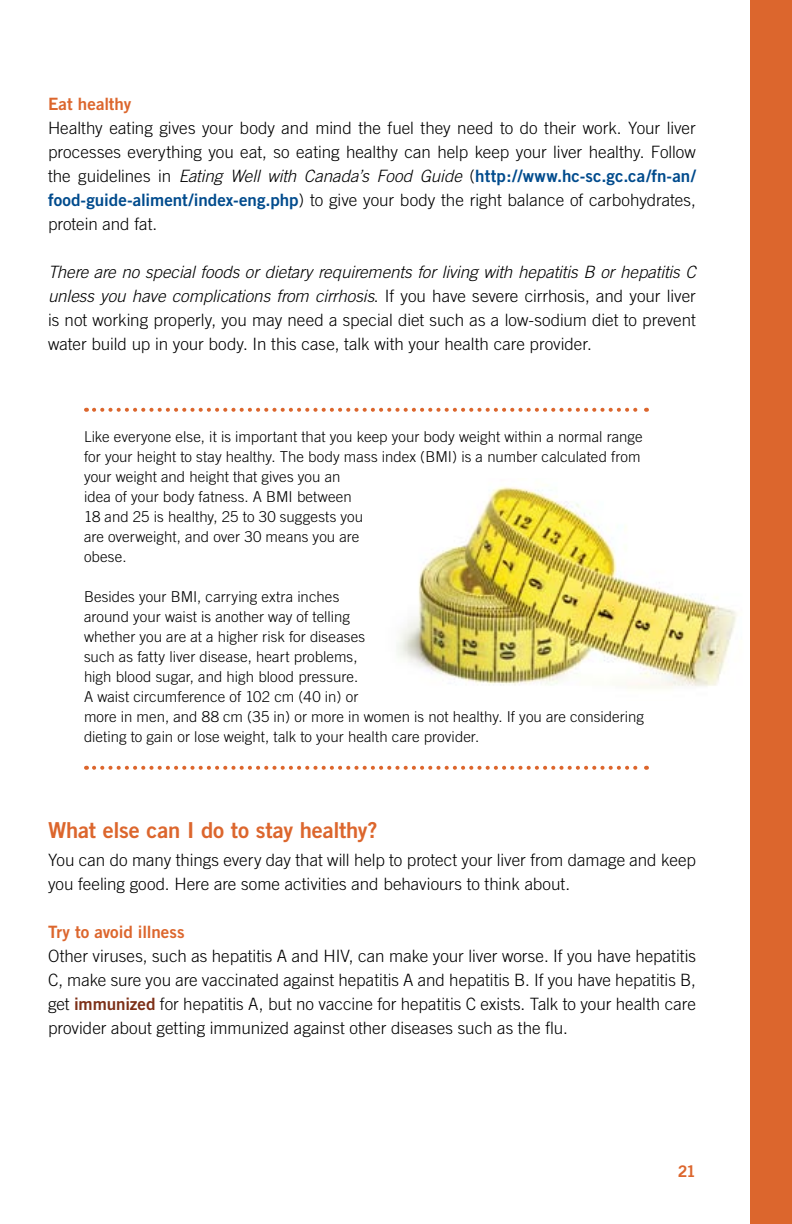
<style>
.page{position:relative;width:792px;height:1224px;background:#fff}
.page>*{position:absolute;margin:0;border:0;box-sizing:border-box;transform-origin:0 0}
.t1{font:22px "Trade Gothic Bold Two";color:#dc662d}
.t2{font:300 17px/24px "Trade Gothic";color:#000;text-align:justify}
.t3{font:17px "Trade Gothic Bold Two";color:#dc662d}
.t4{font:16px "Trade Gothic Bold Two";color:#dc662d}
.t5{font:300 15px/20px "Trade Gothic";letter-spacing:.005em;color:#000}
.s1{font-style:italic}
.s2{font-family:"Trade Gothic Bold Two";font-weight:400;color:#004b8d}
.s3{font-family:"Trade Gothic Bold Two";font-weight:400;color:#7d3018}
</style>
<div class="page">
<svg style="left:94px;top:408px;width:553px;height:4px"></svg>
<svg style="left:94px;top:766px;width:553px;height:4px"></svg>
<img style="left:397px;top:486px;width:340px;height:203px">
<div style="left:750px;top:0;width:42px;height:1224px;background:#dc662d"></div>
<p class="t3" style="left:48px;top:93px;width:85px">Eat healthy</p>
<p class="t2" style="left:48px;top:116px;width:649px">Healthy eating gives your body and mind the fuel they need to do their work. Your liver processes everything you eat, so eating healthy can help keep your liver healthy. Follow the guidelines in <span class="s1">Eating Well with Canada’s Food Guide</span> (<span class="s2">http://www.hc-sc.gc.ca/fn-an/ food-guide-aliment/index-eng.php</span>) to give your body the right balance of carbohydrates, protein and fat.</p>
<p class="t2" style="left:48px;top:260px;width:649px"><span class="s1">There are no special foods or dietary requirements for living with hepatitis B or hepatitis C unless you have complications from cirrhosis</span>. If you have severe cirrhosis, and your liver is not working properly, you may need a special diet such as a low-sodium diet to prevent water build up in your body. In this case, talk with your health care provider.</p>
<p class="t5" style="left:84px;top:426px;width:560px">Like everyone else, it is important that you keep your body weight within a normal range for your height to stay healthy. The body mass index (BMI) is a number calculated from your weight and height that gives you an<br>idea of your body fatness. A BMI between<br>18 and 25 is healthy, 25 to 30 suggests you<br>are overweight, and over 30 means you are<br>obese.</p>
<p class="t5" style="left:84px;top:586px;width:562px">Besides your BMI, carrying extra inches<br>around your waist is another way of telling<br>whether you are at a higher risk for diseases<br>such as fatty liver disease, heart problems,<br>high blood sugar, and high blood pressure.<br>A waist circumference of 102 cm (40 in) or<br>more in men, and 88 cm (35 in) or more in women is not healthy. If you are considering dieting to gain or lose weight, talk to your health care provider.</p>
<p class="t1" style="left:48px;top:816px;width:331px">What else can I do to stay healthy?</p>
<p class="t2" style="left:48px;top:848px;width:649px">You can do many things every day that will help to protect your liver from damage and keep you feeling good. Here are some activities and behaviours to think about.</p>
<p class="t3" style="left:48px;top:921px;width:138px">Try to avoid illness</p>
<p class="t2" style="left:48px;top:944px;width:649px">Other viruses, such as hepatitis A and HIV, can make your liver worse. If you have hepatitis C, make sure you are vaccinated against hepatitis A and hepatitis B. If you have hepatitis B, get <span class="s3">immunized</span> for hepatitis A, but no vaccine for hepatitis C exists. Talk to your health care provider about getting immunized against other diseases such as the flu.</p>
<p class="t4" style="left:678px;top:1161px;width:20px">21</p>
</div>
